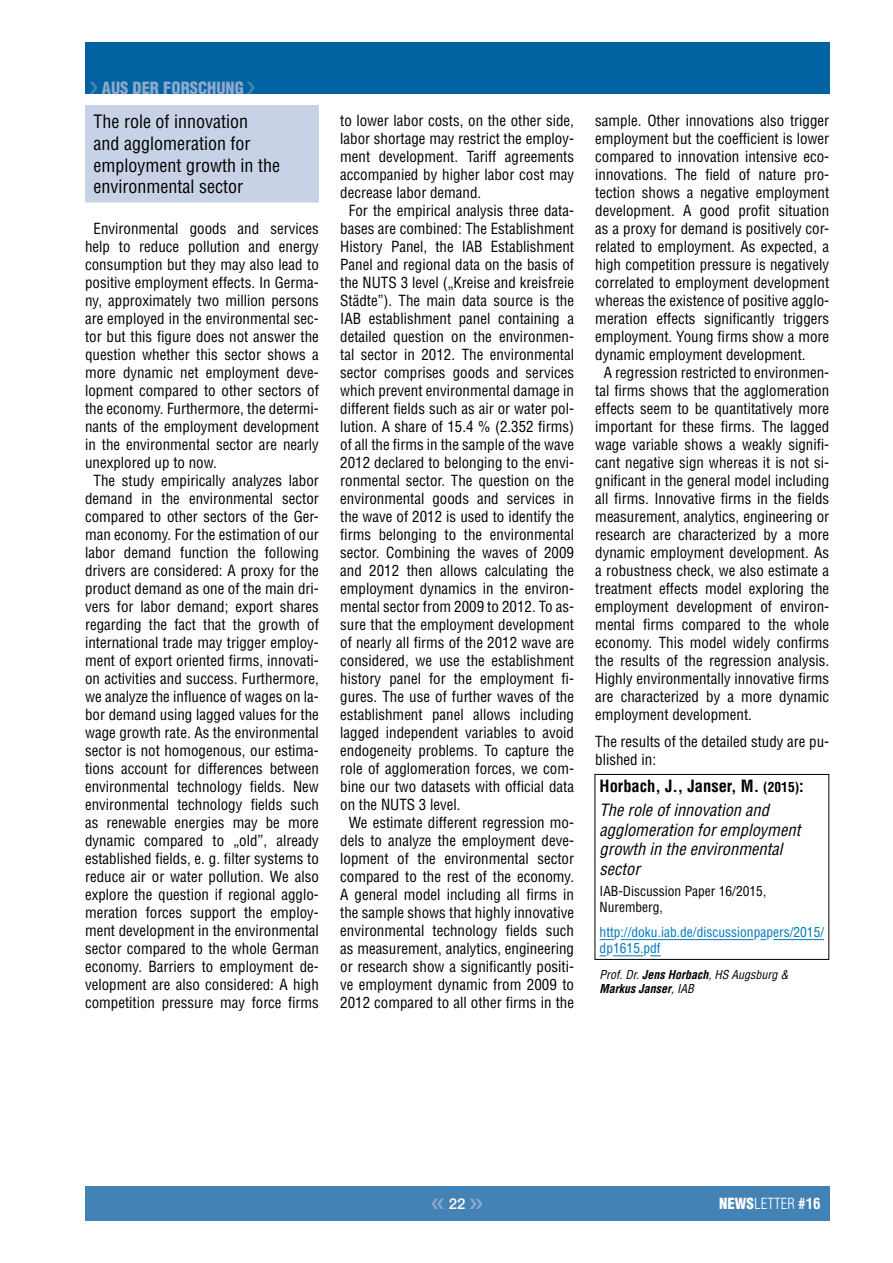
<style>
.page{position:relative;width:893px;height:1263px;background:#fff}
.page>*{position:absolute;margin:0;border:0;box-sizing:border-box;transform-origin:0 0}
.FORSCHUNG__Head2_2{font:condensed 18px/21.6px "Helvetica";color:#000}
.t1{font:italic condensed 16.5px/19.8px "Helvetica";color:#000}
.t2{font:900 condensed 16.5px "Helvetica";color:#8ba9cd}
.FließText1_im_Raster{font:condensed 15px/18px "Helvetica";color:#000;text-align:justify}
.FließText1_ohne_Einz{font:condensed 15px/18px "Helvetica";color:#000}
.t3{font:300 condensed 15px "Helvetica";color:#fff}
.t4{font:500 15px "Helvetica Neue";color:#fff}
.t5{font:condensed 13.5px/16.2px "Helvetica";color:#0076bd}
.t6{font:condensed 13.5px/16.2px "Helvetica";color:#000}
.Autor___Referenz{font:italic condensed 12px/14.4px "Helvetica";color:#000}
.s1{font-weight:700;font-style:normal}
.s2{font-weight:700;font-style:normal;font-size:13.5px}
.s3{font-weight:700}
.s4{font-weight:900}
</style>
<div class="page">
<div style="left:85px;top:1186px;width:744px;height:34px;background:#4382b5"></div>
<div style="left:85px;top:43px;width:744px;height:51px;background:#0062a0"></div>
<div style="left:85px;top:105px;width:234px;height:97px;background:#c8d2e6"></div>
<svg style="left:600px;top:939px;width:14px;height:1px"></svg>
<hr style="left:621px;top:939px;width:133px;height:1px;background:#0076bd">
<hr style="left:773px;top:939px;width:51px;height:1px;background:#0076bd">
<hr style="left:613px;top:955px;width:30px;height:1px;background:#0076bd">
<div style="left:595px;top:774px;width:234px;height:186px;border:1px solid #000"></div>
<p class="t2" style="left:102px;top:77px;width:144px">AUS DER FORSCHUNG</p>
<p class="FORSCHUNG__Head2_2" style="left:94px;top:111px;width:188px">The role of innovation<br>and agglomeration for employment growth in the environmental sector</p>
<p class="FließText1_im_Raster" style="left:85px;top:219px;width:235px;text-indent:9px">Environmental goods and services help to reduce pollution and energy consumption but they may also lead to positive employment effects. In Germa&shy;ny, approximately two million persons are employed in the environmental sec&shy;tor but this figure does not answer the question whether this sector shows a more dynamic net employment deve&shy;lopment compared to other sectors of the economy. Furthermore, the determi&shy;nants of the employment development in the environmental sector are nearly unexplored up to now.</p>
<p class="FließText1_im_Raster" style="left:85px;top:471px;width:235px;text-align:center">The study empirically analyzes labor demand in the environmental sector compared to other sectors of the Ger&shy;man economy. For the estimation of our labor demand function the following drivers are considered: A proxy for the product demand as one of the main dri&shy;vers for labor demand; export shares regarding the fact that the growth of international trade may trigger employ&shy;ment of export oriented firms, innovati&shy;on activities and success. Furthermore, we analyze the influence of wages on la&shy;bor demand using lagged values for the wage growth rate. As the environmental sector is not homogenous, our estima&shy;tions account for differences between environmental technology fields. New environmental technology fields such as renewable energies may be more dynamic compared to „old”, already established fields, e. g. filter systems to reduce air or water pollution. We also explore the question if regional agglo&shy;meration forces support the employ&shy;ment development in the environmental sector compared to the whole German economy. Barriers to employment de&shy;velopment are also considered: A high competition pressure may force firms</p>
<p class="FließText1_im_Raster" style="left:340px;top:111px;width:235px">to lower labor costs, on the other side, labor shortage may restrict the employ&shy;ment development. Tariff agreements accompanied by higher labor cost may decrease labor demand.</p>
<p class="FließText1_im_Raster" style="left:340px;top:201px;width:235px;text-indent:9px">For the empirical analysis three data&shy;bases are combined: The Establishment History Panel, the IAB Establishment Panel and regional data on the basis of the NUTS 3 level („Kreise and kreisfreie Städte”). The main data source is the IAB establishment panel containing a detailed question on the environmen&shy;tal sector in 2012. The environmental sector comprises goods and services which prevent environmental damage in different fields such as air or water pol&shy;lution. A share of 15.4 % (2.352 firms) of all the firms in the sample of the wave 2012 declared to belonging to the envi&shy;ronmental sector. The question on the environmental goods and services in the wave of 2012 is used to identify the firms belonging to the environmental sector. Combining the waves of 2009 and 2012 then allows calculating the employment dynamics in the environ&shy;mental sector from 2009 to 2012. To as&shy;sure that the employment development of nearly all firms of the 2012 wave are considered, we use the establishment history panel for the employment fi&shy;gures. The use of further waves of the establishment panel allows including lagged independent variables to avoid endogeneity problems. To capture the role of agglomeration forces, we com&shy;bine our two datasets with official data on the NUTS 3 level.</p>
<p class="FließText1_im_Raster" style="left:340px;top:813px;width:235px;text-align:center">We estimate different regression mo&shy;dels to analyze the employment deve&shy;lopment of the environmental sector compared to the rest of the economy.<br>A general model including all firms in the sample shows that highly innovative environmental technology fields such as measurement, analytics, engineering or research show a significantly positi&shy;ve employment dynamic from 2009 to 2012 compared to all other firms in the</p>
<p class="FließText1_im_Raster" style="left:595px;top:111px;width:235px">sample. Other innovations also trigger employment but the coefficient is lower compared to innovation intensive eco&shy;innovations. The field of nature pro&shy;tection shows a negative employment development. A good profit situation as a proxy for demand is positively cor&shy;related to employment. As expected, a high competition pressure is negatively correlated to employment development whereas the existence of positive agglo&shy;meration effects significantly triggers employment. Young firms show a more dynamic employment development.</p>
<p class="FließText1_im_Raster" style="left:595px;top:363px;width:235px;text-indent:9px">A regression restricted to environmen&shy;tal firms shows that the agglomeration effects seem to be quantitatively more important for these firms. The lagged wage variable shows a weakly signifi&shy;cant negative sign whereas it is not si&shy;gnificant in the general model including all firms. Innovative firms in the fields measurement, analytics, engineering or research are characterized by a more dynamic employment development. As a robustness check, we also estimate a treatment effects model exploring the employment development of environ&shy;mental firms compared to the whole economy. This model widely confirms the results of the regression analysis.<br>Highly environmentally innovative firms are characterized by a more dynamic employment development.</p>
<p class="FließText1_ohne_Einz" style="left:595px;top:732px;width:235px">The results of the detailed study are pu&shy;blished in:</p>
<p class="t1" style="left:600px;top:773px;width:206px;line-height:24px"><span class="s1">Horbach, J., Janser, M.</span> <span class="s2">(2015)</span><span class="s1">:<br></span>The role of innovation and</p>
<p class="t1" style="left:600px;top:819px;width:202px">agglomeration for employment growth in the environmental sector</p>
<p class="t6" style="left:600px;top:882px;width:168px">IAB-Discussion Paper 16/2015,<br>Nuremberg,</p>
<p class="t5" style="left:600px;top:923px;width:226px">http://doku.iab.de/discussionpapers/2015/ dp1615.pdf</p>
<p class="Autor___Referenz" style="left:600px;top:967px;width:190px">Prof. Dr. <span class="s3">Jens Horbach</span>, HS Augsburg &amp;<br><span class="s3">Markus Janser</span>, IAB</p>
<p class="t4" style="left:449px;top:1194px;width:18px">22</p>
<p class="t3" style="left:719px;top:1194px;width:103px"><span class="s4">NEWS</span>LETTER <span class="s3">#16</span></p>
</div>
